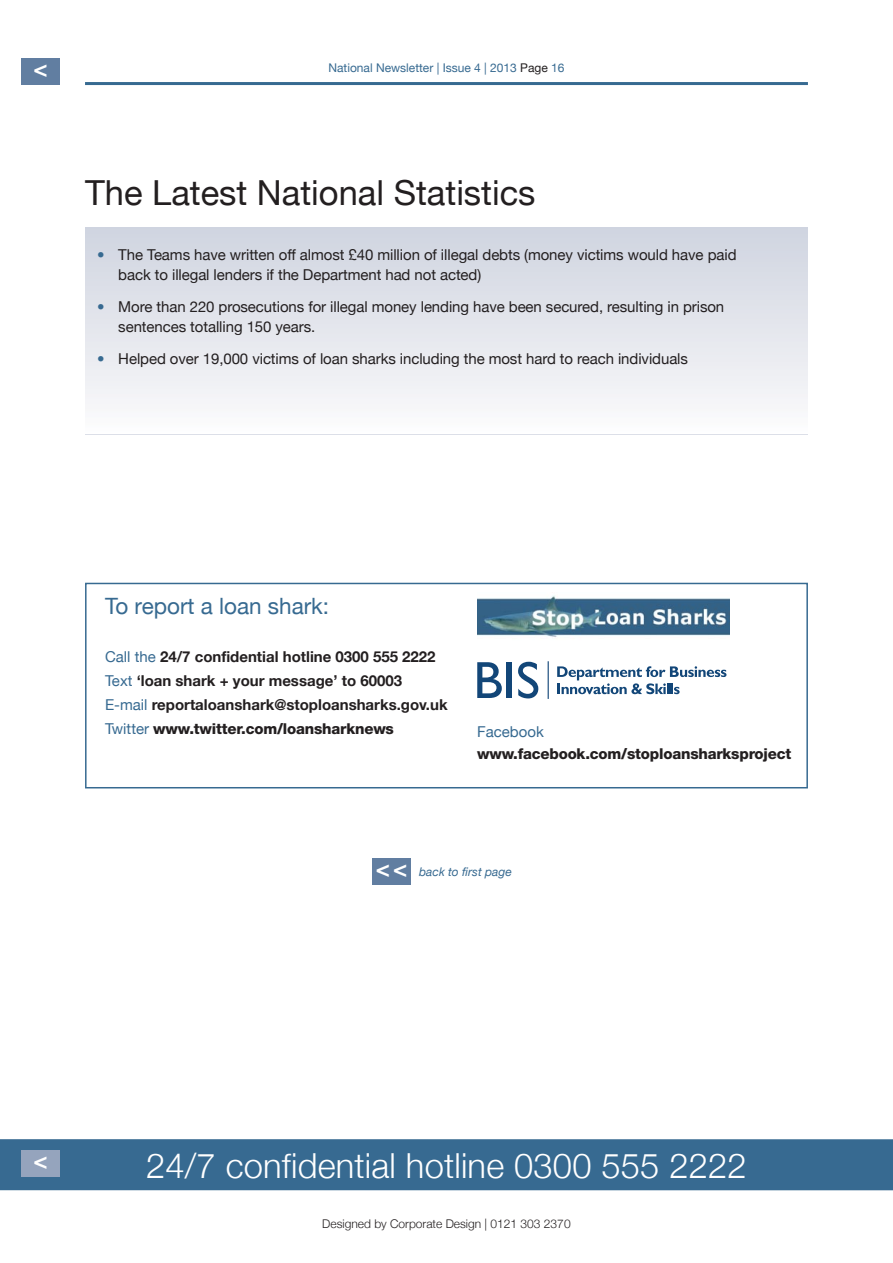
<style>
.page{position:relative;width:893px;height:1263px;background:#fff}
.page>*{position:absolute;margin:0;border:0;box-sizing:border-box;transform-origin:0 0}
.t1{font:300 34.5px "Helvetica Neue";letter-spacing:.005em;color:#fff}
.t2{font:34.5px "Helvetica Neue";color:#231f20}
.t3{font:22.5px "Helvetica Neue";color:#376a91}
.t4{font:700 21px "Futura BT";color:#fff}
.t5{font:15px/19.5px "Helvetica Neue";letter-spacing:-.005em;color:#231f20}
.t6{font:700 15px/24px "Helvetica Neue";color:#231f20}
.t7{font:800 15px "Helvetica Neue";letter-spacing:-.015em;color:#231f20}
.t8{font:15px "Helvetica Neue";color:#376a91}
.t9{font:300 12px "Helvetica Neue";color:#231f20}
.t10{font:12px "Helvetica Neue";color:#376a91}
.t11{font:italic 12px "Helvetica Neue";color:#376a91}
.s1{color:#231f20}
.s2{color:#376a91}
.s3{font-weight:400;color:#376a91}
.s4{font-weight:800}
.s5{font-family:"Futura BT";font-weight:700;font-style:normal;font-size:21px;color:#fff}
</style>
<div class="page">
<hr style="left:85px;top:82px;width:723px;height:3px;background:#376a91">
<div style="left:0;top:1139px;width:893px;height:51px;background:#376a91"></div>
<div style="left:21px;top:58px;width:39px;height:27px;background:#617ea1"></div>
<div style="left:21px;top:1150px;width:39px;height:27px;background:#95a4bd"></div>
<div style="left:85px;top:583px;width:723px;height:205px;border:2px solid #376a91"></div>
<img style="left:477px;top:595px;width:253px;height:42px">
<svg style="left:477px;top:662px;width:25px;height:36px"></svg>
<div style="left:507px;top:662px;width:5px;height:36px;background:#124678"></div>
<svg style="left:518px;top:662px;width:20px;height:36px"></svg>
<svg style="left:557px;top:666px;width:169px;height:28px"></svg>
<hr style="left:548px;top:661px;width:1px;height:38px;background:#124678">
<div style="left:372px;top:858px;width:39px;height:27px;background:#617ea1"></div>
<h3 class="t4" style="left:32px;top:60px;width:19px">&lt;</h3>
<p class="t10" style="left:328px;top:61px;width:238px">National Newsletter | Issue 4 | 2013 <span class="s1">Page</span> 16</p>
<h1 class="t2" style="left:85px;top:172px;width:452px">The Latest National Statistics</h1>
<p class="t5" style="left:118px;top:245px;width:620px;text-indent:-21px"><span class="s2">•</span> The Teams have written off almost £40 million of illegal debts (money victims would have paid back to illegal lenders if the Department had not acted)</p>
<p class="t5" style="left:118px;top:297px;width:607px;text-indent:-21px"><span class="s2">•</span> More than 220 prosecutions for illegal money lending have been secured, resulting in prison sentences totalling 150 years.</p>
<p class="t5" style="left:97px;top:348px;width:592px"><span class="s2">•</span> Helped over 19,000 victims of loan sharks including the most hard to reach individuals</p>
<h2 class="t3" style="left:105px;top:592px;width:226px">To report a loan shark:</h2>
<p class="t6" style="left:105px;top:644px;width:344px"><span class="s3">Call the</span> 24/7 confidential hotline 0300 555 2222<br><span class="s3">Text</span> ‘loan shark + your message’ to 60003<br><span class="s3">E-mail</span> reportaloanshark@stoploansharks.gov.uk <span class="s3">Twitter</span> <span class="s4">www.twitter.com/loansharknews</span></p>
<p class="t8" style="left:477px;top:723px;width:68px">Facebook</p>
<p class="t7" style="left:477px;top:748px;width:316px">www.facebook.com/stoploansharksproject</p>
<p class="t11" style="left:374px;top:864px;width:139px"><span class="s5">&lt;&lt;</span> back to first page</p>
<h3 class="t4" style="left:32px;top:1151px;width:19px">&lt;</h3>
<h1 class="t1" style="left:146px;top:1144px;width:602px">24/7 confidential hotline 0300 555 2222</h1>
<p class="t9" style="left:322px;top:1216px;width:250px">Designed by Corporate Design | 0121 303 2370</p>
</div>
